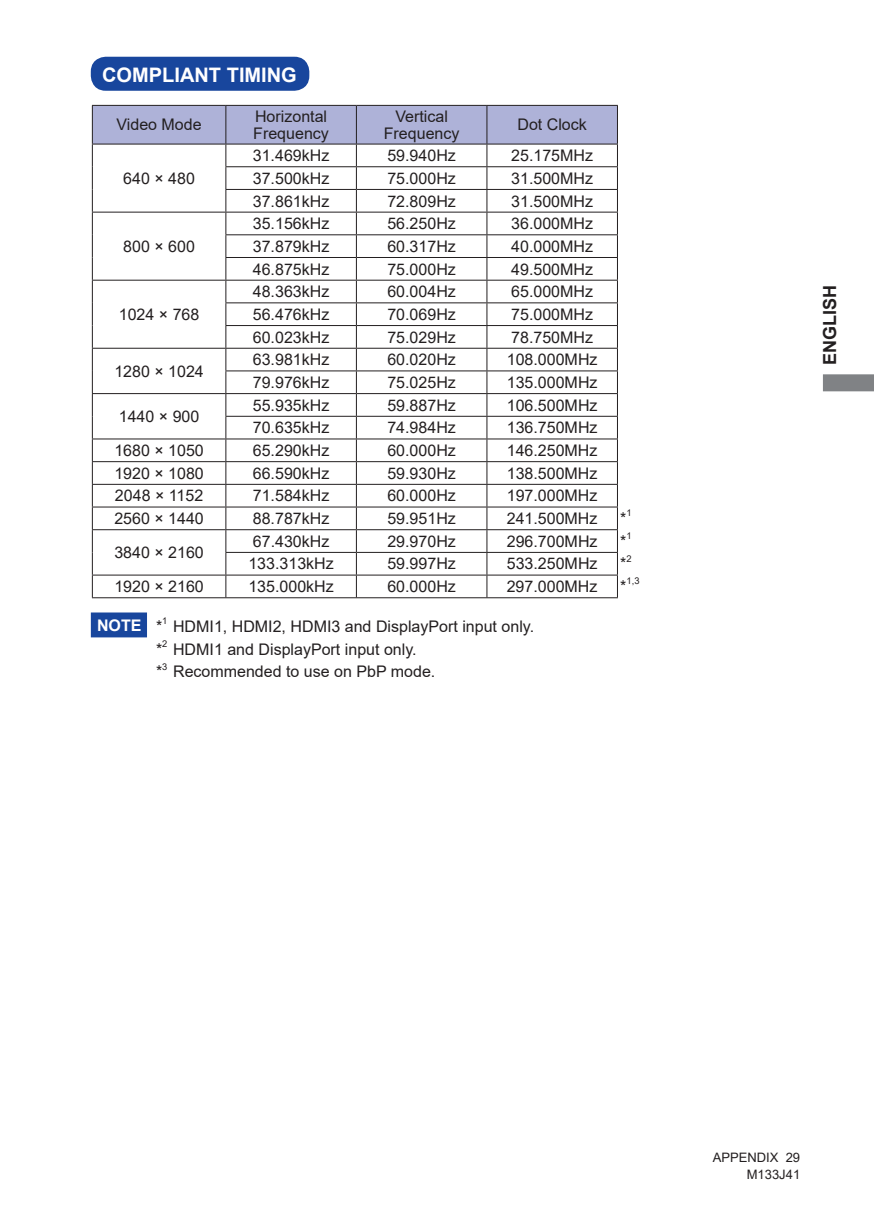
<style>
.page{position:relative;width:874px;height:1225px;background:#fff}
.page>*{position:absolute;margin:0;border:0;box-sizing:border-box;transform-origin:0 0}
.t1{font:700 20px "Arial";color:#fff}
.t2{font:700 18px "Arial";color:#231f20}
.t3{font:16px/17px "Arial";color:#231f20}
.t4{font:700 16px "Arial";color:#fff}
.t5{font:13px/17px "Arial";color:#231f20;text-align:right}
.t6{font:9.4px "Arial";color:#231f20}
</style>
<div class="page">
<svg style="left:823px;top:374px;width:50px;height:17px"></svg>
<div style="left:92px;top:58px;width:216px;height:32px;background:#18469d;border-radius:14px"></div>
<div style="left:91px;top:57px;width:218px;height:34px;border:2px solid #18469d;border-radius:14px"></div>
<div style="left:92px;top:613px;width:54px;height:23px;background:#18469d"></div>
<div style="left:91px;top:612px;width:56px;height:25px;border:2px solid #18469d"></div>
<svg style="left:92px;top:105px;width:525px;height:492px"></svg>
<hr style="left:92px;top:597px;width:525px;height:1px;background:#231f20">
<p class="t1" style="left:102px;top:63px;width:196px">COMPLIANT TIMING</p>
<p class="t3" style="left:116px;top:116px;width:87px">Video Mode</p>
<p class="t3" style="left:253px;top:108px;width:77px">Horizontal<br>Frequency</p>
<p class="t3" style="left:383px;top:108px;width:77px;text-align:center">Vertical<br>Frequency</p>
<p class="t3" style="left:517px;top:116px;width:71px">Dot Clock</p>
<p class="t3" style="left:123px;top:170px;width:73px">640 × 480</p>
<p class="t3" style="left:253px;top:147px;width:78px">31.469kHz</p>
<p class="t3" style="left:387px;top:147px;width:70px">59.940Hz</p>
<p class="t3" style="left:511px;top:147px;width:83px">25.175MHz</p>
<p class="t3" style="left:253px;top:170px;width:78px">37.500kHz</p>
<p class="t3" style="left:387px;top:170px;width:70px">75.000Hz</p>
<p class="t3" style="left:511px;top:170px;width:83px">31.500MHz</p>
<p class="t3" style="left:253px;top:192px;width:78px">37.861kHz</p>
<p class="t3" style="left:387px;top:192px;width:70px">72.809Hz</p>
<p class="t3" style="left:511px;top:192px;width:83px">31.500MHz</p>
<p class="t3" style="left:123px;top:238px;width:73px">800 × 600</p>
<p class="t3" style="left:119px;top:306px;width:82px">1024 × 768</p>
<p class="t3" style="left:114px;top:362px;width:91px">1280 × 1024</p>
<p class="t3" style="left:119px;top:408px;width:82px">1440 × 900</p>
<p class="t3" style="left:253px;top:215px;width:78px">35.156kHz</p>
<p class="t3" style="left:387px;top:215px;width:70px">56.250Hz</p>
<p class="t3" style="left:511px;top:215px;width:83px">36.000MHz</p>
<p class="t3" style="left:253px;top:238px;width:78px">37.879kHz</p>
<p class="t3" style="left:387px;top:238px;width:70px">60.317Hz</p>
<p class="t3" style="left:511px;top:238px;width:83px">40.000MHz</p>
<p class="t3" style="left:253px;top:260px;width:78px">46.875kHz</p>
<p class="t3" style="left:387px;top:260px;width:70px">75.000Hz</p>
<p class="t3" style="left:511px;top:260px;width:83px">49.500MHz</p>
<p class="t3" style="left:253px;top:283px;width:78px">48.363kHz</p>
<p class="t3" style="left:387px;top:283px;width:70px">60.004Hz</p>
<p class="t3" style="left:511px;top:283px;width:83px">65.000MHz</p>
<p class="t3" style="left:253px;top:306px;width:78px">56.476kHz</p>
<p class="t3" style="left:387px;top:306px;width:70px">70.069Hz</p>
<p class="t3" style="left:511px;top:306px;width:83px">75.000MHz</p>
<p class="t3" style="left:253px;top:328px;width:78px">60.023kHz</p>
<p class="t3" style="left:387px;top:328px;width:70px">75.029Hz</p>
<p class="t3" style="left:511px;top:328px;width:83px">78.750MHz</p>
<p class="t3" style="left:253px;top:351px;width:78px">63.981kHz</p>
<p class="t3" style="left:387px;top:351px;width:70px">60.020Hz</p>
<p class="t3" style="left:506px;top:351px;width:92px">108.000MHz</p>
<p class="t3" style="left:253px;top:374px;width:78px">79.976kHz</p>
<p class="t3" style="left:387px;top:374px;width:70px">75.025Hz</p>
<p class="t3" style="left:506px;top:374px;width:92px">135.000MHz</p>
<p class="t3" style="left:253px;top:396px;width:78px">55.935kHz</p>
<p class="t3" style="left:387px;top:396px;width:70px">59.887Hz</p>
<p class="t3" style="left:506px;top:396px;width:92px">106.500MHz</p>
<p class="t3" style="left:253px;top:419px;width:78px">70.635kHz</p>
<p class="t3" style="left:387px;top:419px;width:70px">74.984Hz</p>
<p class="t3" style="left:506px;top:419px;width:92px">136.750MHz</p>
<p class="t3" style="left:114px;top:442px;width:91px">1680 × 1050</p>
<p class="t3" style="left:253px;top:442px;width:78px">65.290kHz</p>
<p class="t3" style="left:387px;top:442px;width:70px">60.000Hz</p>
<p class="t3" style="left:506px;top:442px;width:92px">146.250MHz</p>
<p class="t3" style="left:114px;top:465px;width:91px">1920 × 1080</p>
<p class="t3" style="left:253px;top:465px;width:78px">66.590kHz</p>
<p class="t3" style="left:387px;top:465px;width:70px">59.930Hz</p>
<p class="t3" style="left:506px;top:465px;width:92px">138.500MHz</p>
<p class="t3" style="left:115px;top:487px;width:90px">2048 × 1152</p>
<p class="t3" style="left:253px;top:487px;width:78px">71.584kHz</p>
<p class="t3" style="left:387px;top:487px;width:70px">60.000Hz</p>
<p class="t3" style="left:506px;top:487px;width:92px">197.000MHz</p>
<p class="t3" style="left:114px;top:510px;width:91px">2560 × 1440</p>
<p class="t3" style="left:253px;top:510px;width:78px">88.787kHz</p>
<p class="t3" style="left:387px;top:510px;width:70px">59.951Hz</p>
<p class="t3" style="left:506px;top:510px;width:92px">241.500MHz</p>
<p class="t3" style="left:620px;top:510px;width:8px">*</p>
<p class="t6" style="left:626px;top:508px;width:7px">1</p>
<p class="t3" style="left:114px;top:544px;width:91px">3840 × 2160</p>
<p class="t3" style="left:253px;top:533px;width:78px">67.430kHz</p>
<p class="t3" style="left:387px;top:533px;width:70px">29.970Hz</p>
<p class="t3" style="left:506px;top:533px;width:92px">296.700MHz</p>
<p class="t3" style="left:620px;top:533px;width:8px">*</p>
<p class="t6" style="left:626px;top:530px;width:7px">1</p>
<p class="t3" style="left:248px;top:555px;width:87px">133.313kHz</p>
<p class="t3" style="left:387px;top:555px;width:70px">59.997Hz</p>
<p class="t3" style="left:506px;top:555px;width:92px">533.250MHz</p>
<p class="t3" style="left:620px;top:555px;width:8px">*</p>
<p class="t6" style="left:626px;top:553px;width:7px">2</p>
<p class="t3" style="left:114px;top:578px;width:91px">1920 × 2160</p>
<p class="t3" style="left:248px;top:578px;width:87px">135.000kHz</p>
<p class="t3" style="left:387px;top:578px;width:70px">60.000Hz</p>
<p class="t3" style="left:506px;top:578px;width:92px">297.000MHz</p>
<p class="t3" style="left:620px;top:578px;width:8px">*</p>
<p class="t6" style="left:626px;top:576px;width:14px">1,3</p>
<p class="t4" style="left:97px;top:617px;width:46px">NOTE</p>
<p class="t3" style="left:156px;top:618px;width:8px">*</p>
<p class="t6" style="left:162px;top:615px;width:7px">1</p>
<p class="t3" style="left:173px;top:618px;width:362px">HDMI1, HDMI2, HDMI3 and DisplayPort input only.</p>
<p class="t3" style="left:156px;top:640px;width:8px">*</p>
<p class="t6" style="left:162px;top:638px;width:7px">2</p>
<p class="t3" style="left:173px;top:640px;width:245px">HDMI1 and DisplayPort input only.</p>
<p class="t3" style="left:156px;top:663px;width:8px">*</p>
<p class="t6" style="left:162px;top:661px;width:7px">3</p>
<p class="t3" style="left:173px;top:663px;width:264px">Recommended to use on PbP mode.</p>
<p class="t2" style="left:819px;top:365px;width:82px;rotate:-90deg">ENGLISH</p>
<p class="t5" style="left:712px;top:1149px;width:89px">APPENDIX 29<br>M133J41</p>
</div>
